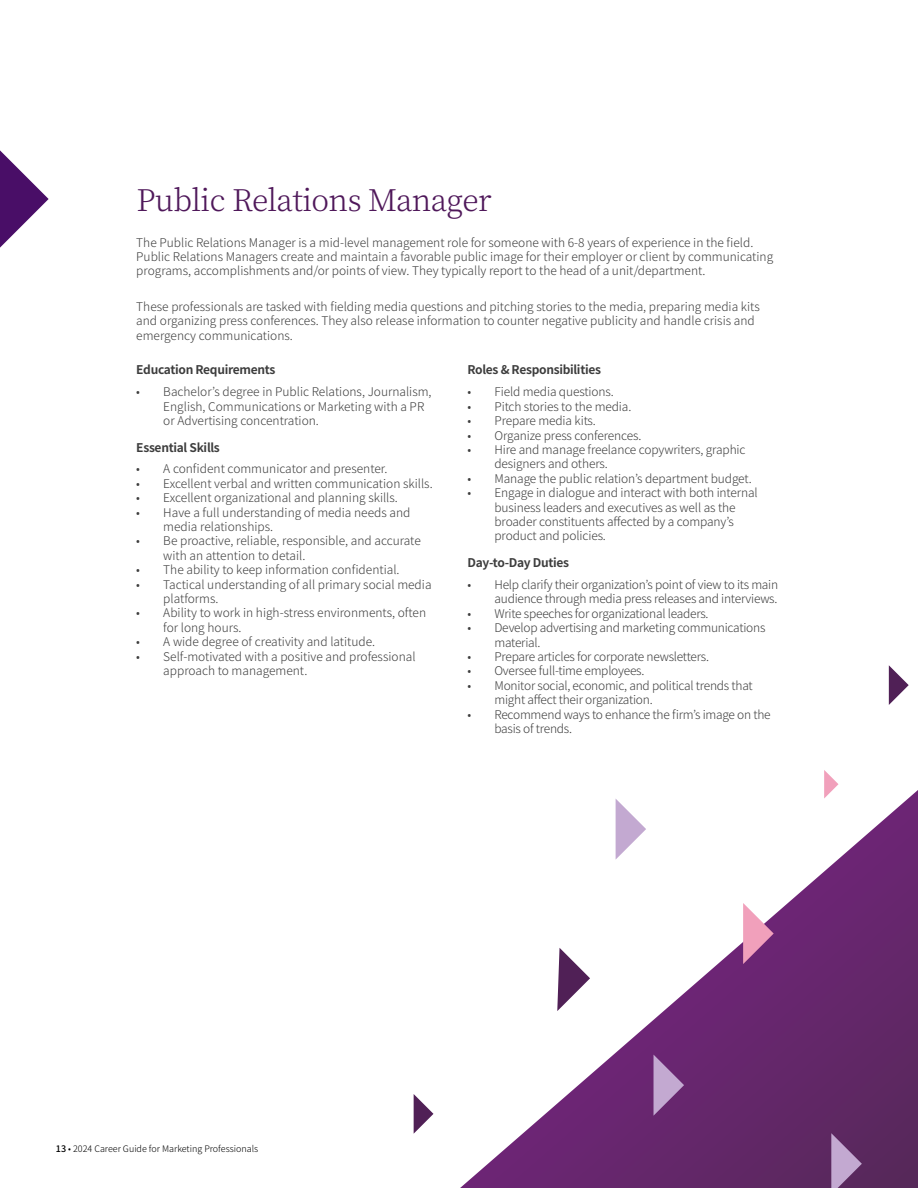
<style>
.page{position:relative;width:918px;height:1188px;background:#fff}
.page>*{position:absolute;margin:0;border:0;box-sizing:border-box;transform-origin:0 0}
.t1{font:300 30px "Noto Serif JP";letter-spacing:-.02em;color:#4f185a}
.t2{font:300 12px/14.4px "Noto Sans JP";color:#3d3d3d}
.t3{font:300 12px/14.4px "Noto Sans JP";letter-spacing:-.02em;color:#3d3d3d}
.t4{font:700 12px "Noto Sans JP";letter-spacing:-.025em;color:#3d3d3d}
.t5{font:300 9px "Noto Sans JP";color:#000}
.s1{font-weight:500}
</style>
<div class="page">
<svg style="left:460px;top:790px;width:458px;height:398px"></svg>
<svg style="left:616px;top:799px;width:30px;height:61px"></svg>
<svg style="left:831px;top:1133px;width:31px;height:55px"></svg>
<svg style="left:654px;top:1055px;width:30px;height:61px"></svg>
<svg style="left:743px;top:903px;width:31px;height:61px"></svg>
<svg style="left:824px;top:770px;width:14px;height:29px"></svg>
<svg style="left:414px;top:1094px;width:19px;height:40px"></svg>
<svg style="left:889px;top:665px;width:20px;height:40px"></svg>
<svg style="left:557px;top:948px;width:33px;height:63px"></svg>
<svg style="left:0;top:150px;width:49px;height:98px"></svg>
<h1 class="t1" style="left:137px;top:183px;width:357px">Public Relations Manager</h1>
<p class="t2" style="left:136px;top:235px;width:638px">The Public Relations Manager is a mid-level management role for someone with 6-8 years of experience in the field.<br>Public Relations Managers create and maintain a favorable public image for their employer or client by communicating programs, accomplishments and/or points of view. They typically report to the head of a unit/department.</p>
<p class="t2" style="left:136px;top:300px;width:625px">These professionals are tasked with fielding media questions and pitching stories to the media, preparing media kits and organizing press conferences. They also release information to counter negative publicity and handle crisis and emergency communications.</p>
<p class="t4" style="left:136px;top:363px;width:141px">Education Requirements</p>
<p class="t2" style="left:163px;top:385px;width:270px;text-indent:-27px">• Bachelor’s degree in Public Relations, Journalism,<br>English, Communications or Marketing with a PR or Advertising concentration.</p>
<p class="t4" style="left:136px;top:440px;width:85px">Essential Skills</p>
<p class="t2" style="left:136px;top:462px;width:253px">• A confident communicator and presenter.</p>
<p class="t2" style="left:136px;top:477px;width:298px">• Excellent verbal and written communication skills.</p>
<p class="t2" style="left:136px;top:491px;width:263px">• Excellent organizational and planning skills.</p>
<p class="t2" style="left:163px;top:505px;width:249px;text-indent:-27px">• Have a full understanding of media needs and media relationships.</p>
<p class="t2" style="left:163px;top:534px;width:259px;text-indent:-27px">• Be proactive, reliable, responsible, and accurate with an attention to detail.</p>
<p class="t2" style="left:136px;top:563px;width:265px">• The ability to keep information confidential.</p>
<p class="t2" style="left:163px;top:577px;width:270px;text-indent:-27px">• Tactical understanding of all primary social media platforms.</p>
<p class="t2" style="left:163px;top:606px;width:264px;text-indent:-27px">• Ability to work in high-stress environments, often for long hours.</p>
<p class="t2" style="left:136px;top:635px;width:240px">• A wide degree of creativity and latitude.</p>
<p class="t2" style="left:163px;top:649px;width:254px;text-indent:-27px">• Self-motivated with a positive and professional approach to management.</p>
<p class="t4" style="left:468px;top:363px;width:135px">Roles &amp; Responsibilities</p>
<p class="t2" style="left:468px;top:385px;width:148px">• Field media questions.</p>
<p class="t2" style="left:468px;top:400px;width:165px">• Pitch stories to the media.</p>
<p class="t2" style="left:468px;top:414px;width:130px">• Prepare media kits.</p>
<p class="t2" style="left:468px;top:428px;width:175px">• Organize press conferences.</p>
<p class="t2" style="left:495px;top:443px;width:253px;text-indent:-27px">• Hire and manage freelance copywriters, graphic designers and others.</p>
<p class="t2" style="left:468px;top:472px;width:286px">• Manage the public relation’s department budget.</p>
<p class="t2" style="left:495px;top:486px;width:265px;text-indent:-27px">• Engage in dialogue and interact with both internal business leaders and executives as well as the broader constituents affected by a company’s product and policies.</p>
<p class="t4" style="left:468px;top:556px;width:103px">Day-to-Day Duties</p>
<p class="t3" style="left:468px;top:578px;width:312px;text-align:right">• Help clarify their organization’s point of view to its main audience through media press releases and interviews.</p>
<p class="t3" style="left:468px;top:606px;width:243px">• Write speeches for organizational leaders.</p>
<p class="t3" style="left:495px;top:621px;width:272px;text-indent:-27px">• Develop advertising and marketing communications material.</p>
<p class="t3" style="left:468px;top:650px;width:243px">• Prepare articles for corporate newsletters.</p>
<p class="t3" style="left:468px;top:664px;width:178px">• Oversee full-time employees.</p>
<p class="t3" style="left:495px;top:678px;width:260px;text-indent:-27px">• Monitor social, economic, and political trends that might affect their organization.</p>
<p class="t3" style="left:495px;top:707px;width:278px;text-indent:-27px">• Recommend ways to enhance the firm’s image on the basis of trends.</p>
<p class="t5" style="left:56px;top:1144px;width:204px"><span class="s1">13</span> • 2024 Career Guide for Marketing Professionals</p>
</div>
